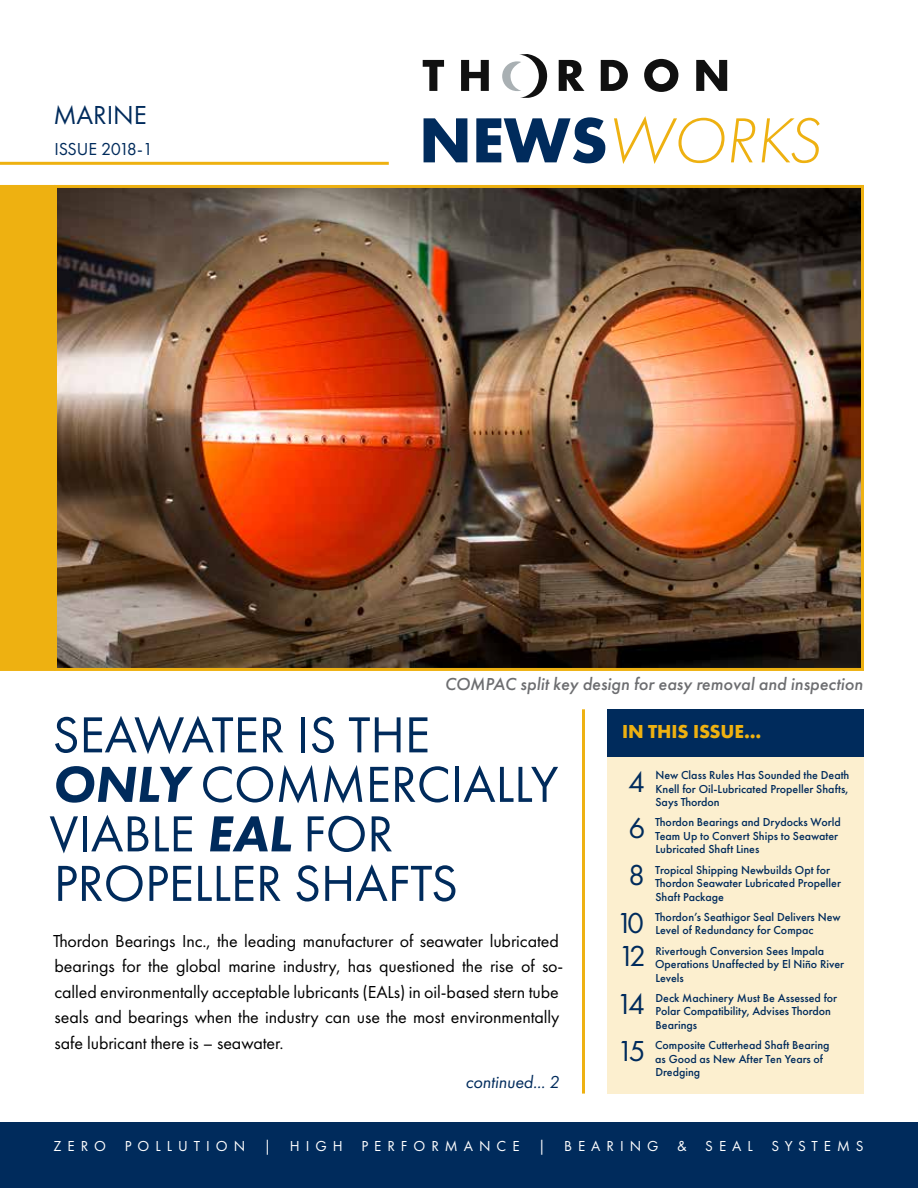
<style>
.page{position:relative;width:918px;height:1188px;background:#fff}
.page>*{position:absolute;margin:0;border:0;box-sizing:border-box;transform-origin:0 0}
.t1{font:italic 300 66px "Futura PT";letter-spacing:-.005em;color:#eeb111}
.t2{font:52.5px/49.5px "Futura PT";letter-spacing:-.005em;color:#002b5c}
.t3{font:30px/46.8px "Futura PT";letter-spacing:-.19em;color:#002b5c;text-align:center}
.t4{font:27px "Futura PT";letter-spacing:-.005em;color:#002b5c}
.t5{font:700 19.5px "Futura PT";letter-spacing:-.005em;color:#eeb111}
.t6{font:18px/25.5px "Futura PT";letter-spacing:-.005em;color:#000}
.t7{font:italic 500 18px "Futura PT";color:#6d6e71}
.t8{font:italic 18px "Futura PT";letter-spacing:-.005em;color:#002b5c}
.t9{font:18px "Futura PT";letter-spacing:-.025em;color:#002b5c}
.t10{font:15px "Futura PT";letter-spacing:.4em;color:#fff}
.t11{font:500 12px/13.5px "Futura PT";color:#002b5c}
.s1{font-weight:700;font-style:normal;color:#002b5c}
.s2{font-weight:800;font-style:italic}
</style>
<div class="page">
<svg style="left:423px;top:60px;width:21px;height:31px"></svg>
<svg style="left:461px;top:60px;width:28px;height:31px"></svg>
<svg style="left:559px;top:60px;width:25px;height:31px"></svg>
<svg style="left:601px;top:60px;width:27px;height:31px"></svg>
<svg style="left:644px;top:59px;width:34px;height:33px"></svg>
<svg style="left:696px;top:60px;width:31px;height:31px"></svg>
<svg style="left:502px;top:54px;width:46px;height:44px"></svg>
<hr style="left:0;top:162px;width:389px;height:3px;background:#eeb111">
<div style="left:608px;top:756px;width:256px;height:338px;background:#fcefcf"></div>
<div style="left:608px;top:709px;width:256px;height:48px;background:#002b5c"></div>
<hr style="left:582px;top:709px;width:3px;height:385px;background:#eeb111">
<img style="left:58px;top:189px;width:802px;height:478px">
<div style="left:54px;top:185px;width:810px;height:486px;border:3px solid #eeb111"></div>
<div style="left:0;top:185px;width:56px;height:486px;background:#eeb111"></div>
<div style="left:0;top:1122px;width:918px;height:66px;background:#002b5c"></div>
<h3 class="t4" style="left:53px;top:99px;width:95px">MARINE</h3>
<h3 class="t9" style="left:54px;top:138px;width:100px">ISSUE 2018-1</h3>
<h1 class="t1" style="left:419px;top:103px;width:403px"><span class="s1">NEWS</span>WORKS</h1>
<h3 class="t7" style="left:445px;top:673px;width:420px">COMPAC split key design for easy removal and inspection</h3>
<h3 class="t5" style="left:622px;top:719px;width:141px">IN THIS ISSUE...</h3>
<p class="t11" style="left:655px;top:768px;width:195px;text-align:justify">New Class Rules Has Sounded the Death Knell for Oil-Lubricated Propeller Shafts, Says Thordon</p>
<p class="t11" style="left:655px;top:816px;width:187px">Thordon Bearings and Drydocks World<br>Team Up to Convert Ships to Seawater<br>Lubricated Shaft Lines</p>
<p class="t11" style="left:655px;top:863px;width:187px">Tropical Shipping Newbuilds Opt for<br>Thordon Seawater Lubricated Propeller<br>Shaft Package</p>
<p class="t11" style="left:655px;top:910px;width:187px">Thordon’s Seathigor Seal Delivers New<br>Level of Redundancy for Compac</p>
<p class="t11" style="left:655px;top:944px;width:191px">Rivertough Conversion Sees Impala<br>Operations Unaffected by El Niño River<br>Levels</p>
<p class="t11" style="left:656px;top:991px;width:183px">Deck Machinery Must Be Assessed for<br>Polar Compatibility, Advises Thordon<br>Bearings</p>
<p class="t11" style="left:655px;top:1038px;width:176px">Composite Cutterhead Shaft Bearing as Good as New After Ten Years of<br>Dredging</p>
<h2 class="t2" style="left:49px;top:710px;width:511px">SEAWATER IS THE<br><span class="s2">ONLY</span> COMMERCIALLY<br>VIABLE <span class="s2">EAL</span> FOR<br>PROPELLER SHAFTS</h2>
<p class="t6" style="left:53px;top:928px;width:512px">Thordon Bearings Inc., the leading manufacturer of seawater lubricated bearings for the global marine industry, has questioned the rise of so&shy;called environmentally acceptable lubricants (EALs) in oil-based stern tube seals and bearings when the industry can use the most environmentally safe lubricant there is – seawater.</p>
<h3 class="t8" style="left:465px;top:1071px;width:95px">continued... 2</h3>
<h3 class="t3" style="left:616px;top:759px;width:31px">4<br>6<br>8<br>10</h3>
<h3 class="t3" style="left:616px;top:933px;width:31px;line-height:47.2px;text-align:justify">12<br>14<br>15</h3>
<p class="t10" style="left:54px;top:1137px;width:812px">ZERO POLLUTION | HIGH PERFORMANCE | BEARING &amp; SEAL SYSTEMS</p>
</div>
